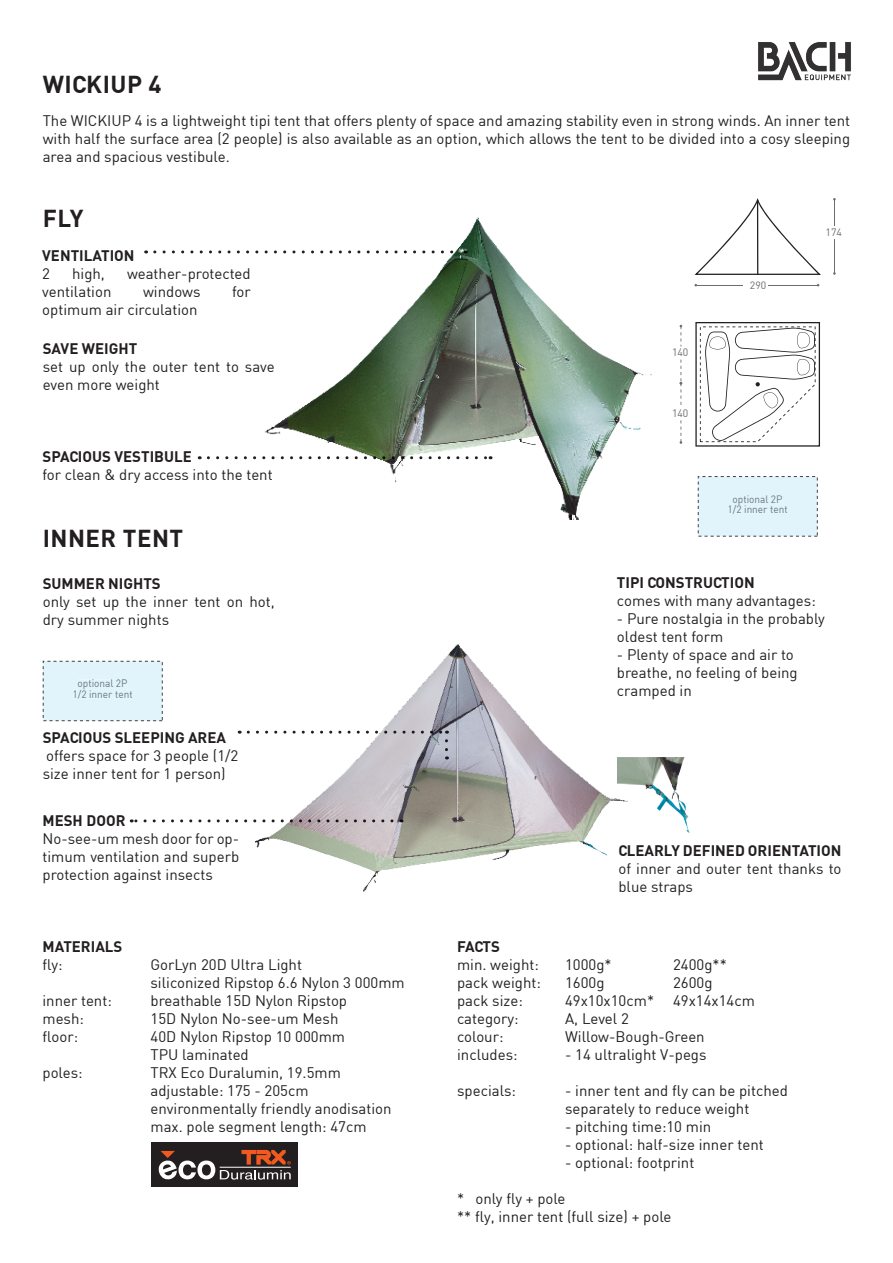
<style>
.page{position:relative;width:893px;height:1263px;background:#fff}
.page>*{position:absolute;margin:0;border:0;box-sizing:border-box;transform-origin:0 0}
.t1{font:700 24px "DIN";letter-spacing:.02em;color:#231f20}
.t2{font:15px/18px "DIN";color:#231f20}
.t3{font:700 15px "DIN";color:#231f20}
.t4{font:10.65px "DIN";color:#6c6d70}
.t5{font:10.5px/10.5px "DIN";color:#6c777d;text-align:center;scale:.96 1}
.t6{font:10.5px "DIN";color:#6c6d70}
</style>
<div class="page">
<img style="left:256px;top:644px;width:361px;height:248px">
<img style="left:264px;top:217px;width:388px;height:302px">
<svg style="left:131px;top:819px;width:261px;height:3px"></svg>
<svg style="left:155px;top:250px;width:311px;height:3px"></svg>
<img style="left:758px;top:42px;width:93px;height:39px">
<div style="left:151px;top:1143px;width:147px;height:44px;background:#231f20"></div>
<svg style="left:158px;top:1150px;width:133px;height:30px"></svg>
<hr style="left:220px;top:1167px;width:71px;height:1px;background:#fff">
<svg style="left:208px;top:456px;width:283px;height:3px"></svg>
<div style="left:43px;top:661px;width:120px;height:60px;background:#e1f4fc"></div>
<hr style="left:834px;top:239px;width:1px;height:35px;background:#6c6d70">
<svg style="left:833px;top:198px;width:3px;height:28px"></svg>
<svg style="left:680px;top:325px;width:2px;height:21px"></svg>
<svg style="left:680px;top:420px;width:2px;height:24px"></svg>
<svg style="left:680px;top:360px;width:2px;height:45px"></svg>
<hr style="left:696px;top:285px;width:47px;height:1px;background:#6c6d70">
<hr style="left:768px;top:285px;width:50px;height:1px;background:#6c6d70">
<svg style="left:694px;top:198px;width:127px;height:77px"></svg>
<hr style="left:757px;top:200px;width:1px;height:74px;background:#231f20">
<div style="left:698px;top:476px;width:120px;height:61px;background:#e1f4fc"></div>
<svg style="left:695px;top:322px;width:125px;height:125px"></svg>
<img style="left:617px;top:757px;width:73px;height:75px">
<svg style="left:248px;top:731px;width:199px;height:3px"></svg>
<svg style="left:445px;top:741px;width:3px;height:18px"></svg>
<h1 class="t1" style="left:43px;top:69px;width:120px">WICKIUP 4</h1>
<p class="t2" style="left:43px;top:112px;width:809px;text-align:justify">The WICKIUP 4 is a lightweight tipi tent that offers plenty of space and amazing stability even in strong winds. An inner tent with half the surface area (2 people) is also available as an option, which allows the tent to be divided into a cosy sleeping area and spacious vestibule.</p>
<h1 class="t1" style="left:43px;top:203px;width:42px">FLY</h1>
<p class="t3" style="left:42px;top:245px;width:94px">VENTILATION</p>
<p class="t2" style="left:42px;top:264px;width:9px">2</p>
<p class="t2" style="left:72px;top:264px;width:34px">high,</p>
<p class="t2" style="left:127px;top:264px;width:125px">weather-protected</p>
<p class="t2" style="left:42px;top:282px;width:71px">ventilation</p>
<p class="t2" style="left:143px;top:282px;width:59px">windows</p>
<p class="t2" style="left:232px;top:282px;width:20px">for</p>
<p class="t2" style="left:42px;top:300px;width:157px">optimum air circulation</p>
<p class="t3" style="left:43px;top:339px;width:96px">SAVE WEIGHT</p>
<p class="t2" style="left:43px;top:357px;width:234px">set up only the outer tent to save even more weight</p>
<p class="t3" style="left:43px;top:447px;width:151px">SPACIOUS VESTIBULE</p>
<p class="t2" style="left:43px;top:466px;width:232px">for clean &amp; dry access into the tent</p>
<h1 class="t1" style="left:43px;top:523px;width:142px">INNER TENT</h1>
<p class="t3" style="left:43px;top:574px;width:120px">SUMMER NIGHTS</p>
<p class="t2" style="left:43px;top:592px;width:234px">only set up the inner tent on hot, dry summer nights</p>
<p class="t5" style="left:73px;top:678px;width:64px">optional 2P<br>1/2 inner tent</p>
<p class="t3" style="left:43px;top:727px;width:185px">SPACIOUS SLEEPING AREA</p>
<p class="t2" style="left:43px;top:746px;width:197px">offers space for 3 people (1/2 size inner tent for 1 person)</p>
<p class="t3" style="left:42px;top:811px;width:85px">MESH DOOR</p>
<p class="t2" style="left:42px;top:829px;width:198px;text-align:justify">No-see-um mesh door for op&shy;timum ventilation and superb protection against insects</p>
<p class="t3" style="left:43px;top:937px;width:81px">MATERIALS</p>
<p class="t2" style="left:43px;top:955px;width:22px">fly:</p>
<p class="t2" style="left:151px;top:955px;width:256px">GorLyn 20D Ultra Light<br>siliconized Ripstop 6.6 Nylon 3 000mm</p>
<p class="t2" style="left:43px;top:991px;width:71px">inner tent:</p>
<p class="t2" style="left:151px;top:991px;width:198px">breathable 15D Nylon Ripstop</p>
<p class="t2" style="left:43px;top:1009px;width:43px">mesh:</p>
<p class="t2" style="left:151px;top:1009px;width:189px">15D Nylon No-see-um Mesh</p>
<p class="t2" style="left:43px;top:1027px;width:37px">floor:</p>
<p class="t2" style="left:151px;top:1027px;width:196px">40D Nylon Ripstop 10 000mm<br>TPU laminated</p>
<p class="t2" style="left:43px;top:1063px;width:42px">poles:</p>
<p class="t2" style="left:151px;top:1063px;width:243px">TRX Eco Duralumin, 19.5mm adjustable: 175 - 205cm environmentally friendly anodisation max. pole segment length: 47cm</p>
<p class="t4" style="left:672px;top:346px;width:18px">140</p>
<p class="t4" style="left:672px;top:406px;width:18px">140</p>
<p class="t6" style="left:750px;top:279px;width:18px">290</p>
<p class="t6" style="left:825px;top:225px;width:18px">174</p>
<p class="t5" style="left:727px;top:493px;width:64px">optional 2P<br>1/2 inner tent</p>
<p class="t3" style="left:617px;top:572px;width:139px">TIPI CONSTRUCTION</p>
<p class="t2" style="left:617px;top:591px;width:200px">comes with many advantages:</p>
<p class="t2" style="left:617px;top:609px;width:209px">- Pure nostalgia in the probably oldest tent form</p>
<p class="t2" style="left:617px;top:645px;width:182px">- Plenty of space and air to breathe, no feeling of being cramped in</p>
<p class="t3" style="left:618px;top:841px;width:225px">CLEARLY DEFINED ORIENTATION</p>
<p class="t2" style="left:618px;top:859px;width:225px">of inner and outer tent thanks to blue straps</p>
<p class="t3" style="left:457px;top:937px;width:44px">FACTS</p>
<p class="t2" style="left:457px;top:955px;width:83px">min. weight:</p>
<p class="t2" style="left:565px;top:955px;width:48px">1000g*</p>
<p class="t2" style="left:673px;top:955px;width:55px">2400g**</p>
<p class="t2" style="left:457px;top:973px;width:85px">pack weight:</p>
<p class="t2" style="left:565px;top:973px;width:41px">1600g</p>
<p class="t2" style="left:673px;top:973px;width:41px">2600g</p>
<p class="t2" style="left:457px;top:991px;width:67px">pack size:</p>
<p class="t2" style="left:565px;top:991px;width:90px">49x10x10cm*</p>
<p class="t2" style="left:673px;top:991px;width:83px">49x14x14cm</p>
<p class="t2" style="left:457px;top:1009px;width:63px">category:</p>
<p class="t2" style="left:565px;top:1009px;width:65px">A, Level 2</p>
<p class="t2" style="left:457px;top:1027px;width:48px">colour:</p>
<p class="t2" style="left:565px;top:1027px;width:141px">Willow-Bough-Green</p>
<p class="t2" style="left:457px;top:1045px;width:62px">includes:</p>
<p class="t2" style="left:457px;top:1081px;width:60px">specials:</p>
<p class="t2" style="left:565px;top:1045px;width:143px">- 14 ultralight V-pegs</p>
<p class="t2" style="left:565px;top:1081px;width:224px">- inner tent and fly can be pitched separately to reduce weight</p>
<p class="t2" style="left:565px;top:1117px;width:148px">- pitching time:10 min</p>
<p class="t2" style="left:565px;top:1135px;width:200px">- optional: half-size inner tent</p>
<p class="t2" style="left:565px;top:1153px;width:131px">- optional: footprint</p>
<p class="t2" style="left:457px;top:1189px;width:216px">* only fly + pole<br>** fly, inner tent (full size) + pole</p>
</div>
